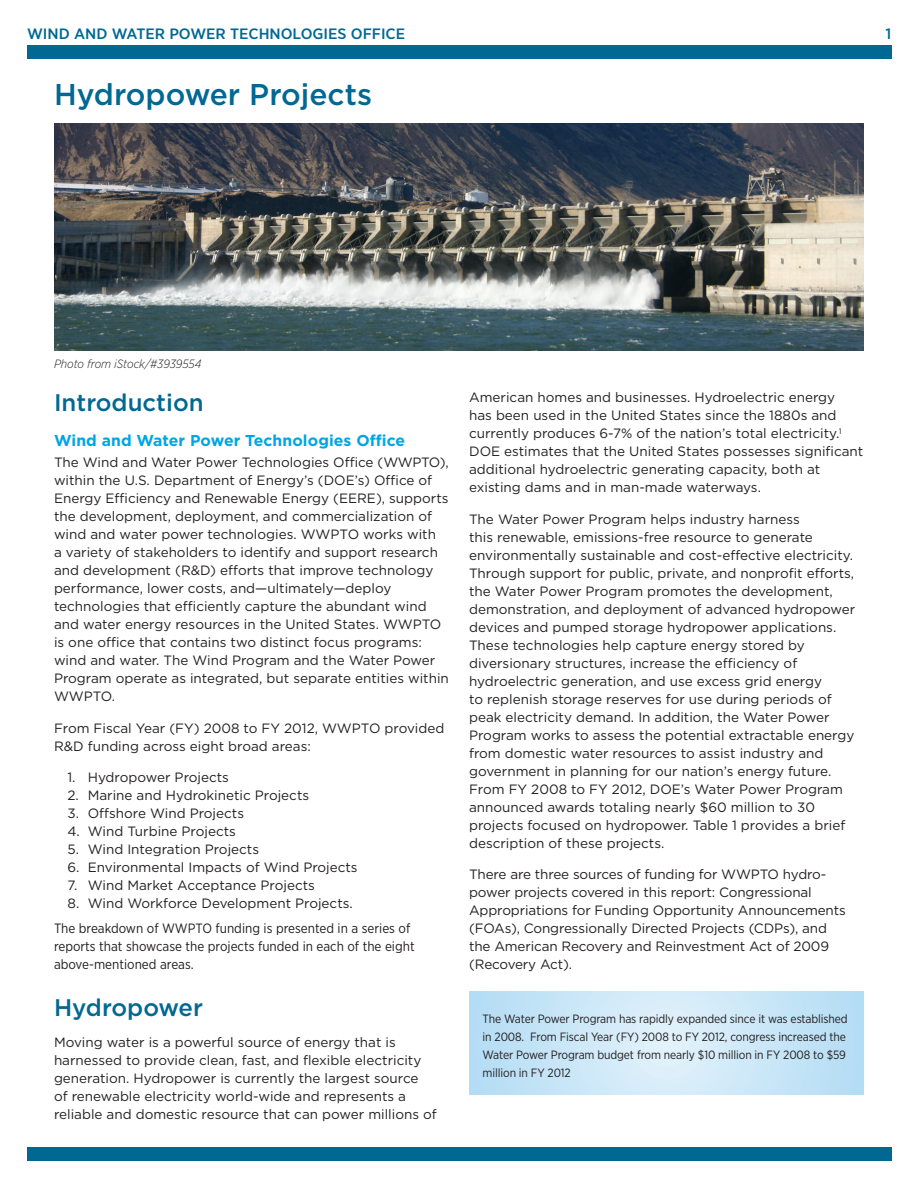
<style>
.page{position:relative;width:918px;height:1188px;background:#fff}
.page>*{position:absolute;margin:0;border:0;box-sizing:border-box;transform-origin:0 0}
.t1{font:500 30px "Gotham";color:#006893}
.Subhead_1{font:500 24px "Gotham";color:#006893}
.subhead_2{font:700 15.75px "Gotham";letter-spacing:.005em;color:#00a5e3}
.t2{font:500 15px "Gotham Narrow";color:#006893;scale:1.1 1}
.body_text{font:500 15px "Gotham";color:#006893}
.body_text-2{font:13.5px/18px "Gotham";color:#231f20}
.body_text-3{font:13.5px/18px "Gotham Narrow";color:#231f20}
.body_text-4{font:12px/18px "Gotham Narrow";letter-spacing:-.01em;color:#231f20}
.body_text-5{font:italic 300 12px "Gotham Narrow";letter-spacing:-.005em;color:#231f20}
</style>
<div class="page">
<div style="left:27px;top:45px;width:865px;height:13px;background:#006893"></div>
<div style="left:27px;top:1148px;width:865px;height:13px;background:#006893"></div>
<img style="left:54px;top:123px;width:810px;height:228px">
<svg style="left:469px;top:992px;width:395px;height:103px;background:#c9e6f7"></svg>
<p class="t2" style="left:27px;top:24px;width:345px">WIND AND WATER POWER TECHNOLOGIES OFFICE</p>
<p class="body_text" style="left:886px;top:24px;width:7px">1</p>
<p class="t1" style="left:54px;top:75px;width:320px">Hydropower Projects</p>
<p class="body_text-5" style="left:54px;top:356px;width:149px">Photo from iStock/#3939554</p>
<p class="Subhead_1" style="left:54px;top:387px;width:151px">Introduction</p>
<p class="subhead_2" style="left:54px;top:430px;width:353px">Wind and Water Power Technologies Office</p>
<p class="body_text-2" style="left:54px;top:453px;width:396px">The Wind and Water Power Technologies Office (WWPTO), within the U.S. Department of Energy’s (DOE’s) Office of Energy Efficiency and Renewable Energy (EERE), supports the development, deployment, and commercialization of wind and water power technologies. WWPTO works with<br>a variety of stakeholders to identify and support research and development (R&amp;D) efforts that improve technology performance, lower costs, and—ultimately—deploy technologies that efficiently capture the abundant wind and water energy resources in the United States. WWPTO is one office that contains two distinct focus programs: wind and water. The Wind Program and the Water Power Program operate as integrated, but separate entities within WWPTO.</p>
<p class="body_text-2" style="left:54px;top:719px;width:392px">From Fiscal Year (FY) 2008 to FY 2012, WWPTO provided<br>R&amp;D funding across eight broad areas:</p>
<p class="body_text-2" style="left:68px;top:768px;width:163px">1. Hydropower Projects</p>
<p class="body_text-2" style="left:68px;top:786px;width:243px">2. Marine and Hydrokinetic Projects</p>
<p class="body_text-2" style="left:68px;top:804px;width:178px">3. Offshore Wind Projects</p>
<p class="body_text-2" style="left:68px;top:822px;width:170px">4. Wind Turbine Projects</p>
<p class="body_text-2" style="left:68px;top:840px;width:193px">5. Wind Integration Projects</p>
<p class="body_text-2" style="left:68px;top:858px;width:292px">6. Environmental Impacts of Wind Projects</p>
<p class="body_text-2" style="left:68px;top:876px;width:249px">7. Wind Market Acceptance Projects</p>
<p class="body_text-2" style="left:68px;top:894px;width:287px">8. Wind Workforce Development Projects.</p>
<p class="body_text-3" style="left:54px;top:919px;width:362px">The breakdown of WWPTO funding is presented in a series of reports that showcase the projects funded in each of the eight above-mentioned areas.</p>
<p class="Subhead_1" style="left:54px;top:991px;width:151px">Hydropower</p>
<p class="body_text-2" style="left:54px;top:1033px;width:384px">Moving water is a powerful source of energy that is harnessed to provide clean, fast, and flexible electricity generation. Hydropower is currently the largest source<br>of renewable electricity world-wide and represents a reliable and domestic resource that can power millions of</p>
<p class="body_text-2" style="left:469px;top:388px;width:396px">American homes and businesses. Hydroelectric energy<br>has been used in the United States since the 1880s and currently produces 6-7% of the nation’s total electricity.<sup>1<br></sup>DOE estimates that the United States possesses significant additional hydroelectric generating capacity, both at existing dams and in man-made waterways.</p>
<p class="body_text-2" style="left:469px;top:510px;width:388px">The Water Power Program helps industry harness<br>this renewable, emissions-free resource to generate environmentally sustainable and cost-effective electricity.<br>Through support for public, private, and nonprofit efforts, the Water Power Program promotes the development, demonstration, and deployment of advanced hydropower devices and pumped storage hydropower applications.<br>These technologies help capture energy stored by diversionary structures, increase the efficiency of hydroelectric generation, and use excess grid energy<br>to replenish storage reserves for use during periods of peak electricity demand. In addition, the Water Power Program works to assess the potential extractable energy from domestic water resources to assist industry and government in planning for our nation’s energy future.<br>From FY 2008 to FY 2012, DOE’s Water Power Program announced awards totaling nearly $60 million to 30 projects focused on hydropower. Table 1 provides a brief description of these projects.</p>
<p class="body_text-2" style="left:469px;top:865px;width:378px">There are three sources of funding for WWPTO hydro&shy;power projects covered in this report: Congressional Appropriations for Funding Opportunity Announcements (FOAs), Congressionally Directed Projects (CDPs), and the American Recovery and Reinvestment Act of 2009 (Recovery Act).</p>
<p class="body_text-4" style="left:483px;top:1009px;width:367px">The Water Power Program has rapidly expanded since it was established in 2008. From Fiscal Year (FY) 2008 to FY 2012, congress increased the Water Power Program budget from nearly $10 million in FY 2008 to $59 million in FY 2012</p>
</div>
